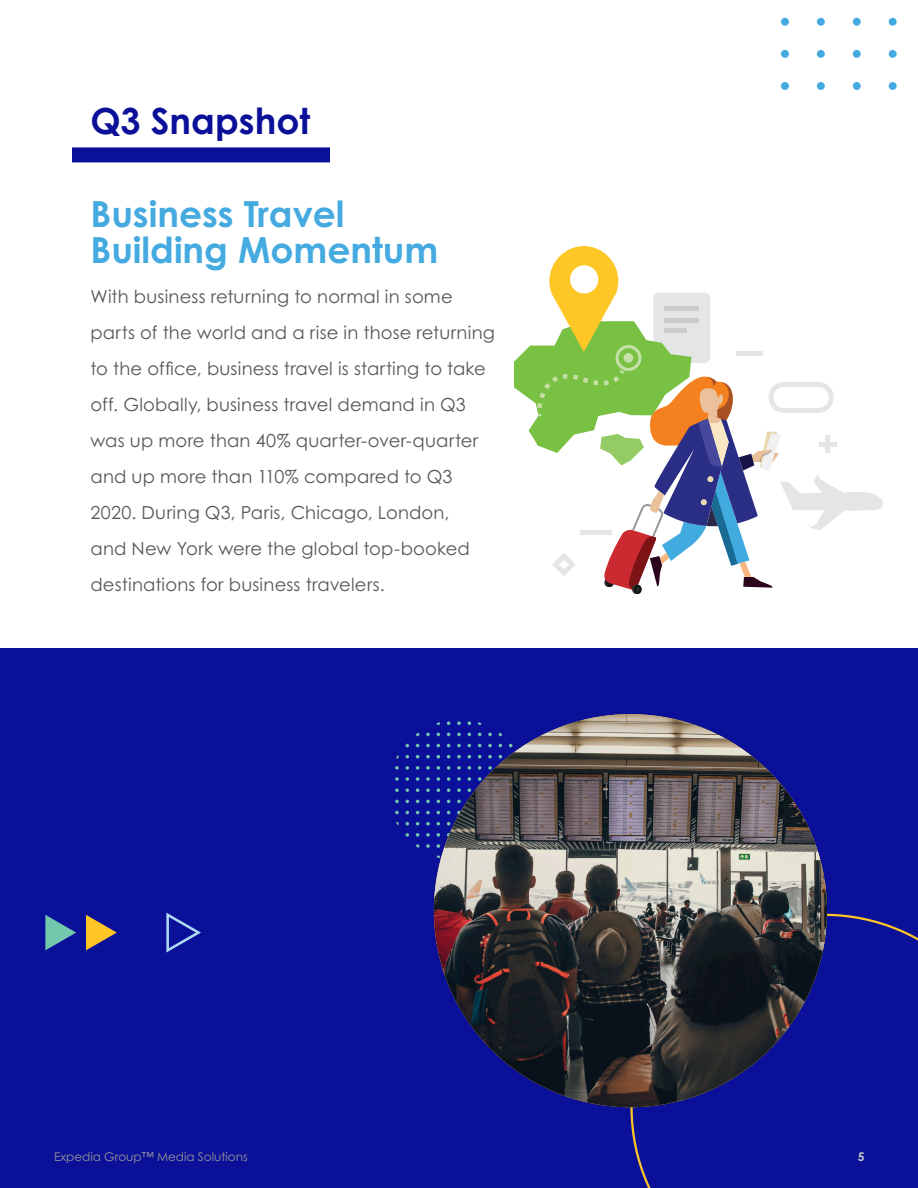
<style>
.page{position:relative;width:918px;height:1188px;background:#fff}
.page>*{position:absolute;margin:0;border:0;box-sizing:border-box;transform-origin:0 0}
.t1{font:700 36px "Century Gothic Std";color:#44aae0}
.t2{font:700 36px "Century Gothic Std";color:#0b1099}
.Body_Copy{font:18px/36px "Century Gothic Std";letter-spacing:.01em;color:#58585a}
.t3{font:12px "Century Gothic Std";color:#939598}
.t4{font:700 12px "Century Gothic Std";color:#c6c8ca}
</style>
<div class="page">
<div style="left:0;top:648px;width:918px;height:540px;background:#0b1099"></div>
<svg style="left:630px;top:914px;width:288px;height:274px"></svg>
<div style="left:889px;top:82px;width:8px;height:8px;background:#44aae0;border-radius:50%"></div>
<div style="left:853px;top:82px;width:8px;height:8px;background:#44aae0;border-radius:50%"></div>
<div style="left:817px;top:82px;width:8px;height:8px;background:#44aae0;border-radius:50%"></div>
<div style="left:781px;top:82px;width:8px;height:8px;background:#44aae0;border-radius:50%"></div>
<div style="left:889px;top:50px;width:8px;height:8px;background:#44aae0;border-radius:50%"></div>
<div style="left:853px;top:50px;width:8px;height:8px;background:#44aae0;border-radius:50%"></div>
<div style="left:817px;top:50px;width:8px;height:8px;background:#44aae0;border-radius:50%"></div>
<div style="left:781px;top:50px;width:8px;height:8px;background:#44aae0;border-radius:50%"></div>
<div style="left:889px;top:18px;width:8px;height:8px;background:#44aae0;border-radius:50%"></div>
<div style="left:853px;top:18px;width:8px;height:8px;background:#44aae0;border-radius:50%"></div>
<div style="left:817px;top:18px;width:8px;height:8px;background:#44aae0;border-radius:50%"></div>
<div style="left:781px;top:18px;width:8px;height:8px;background:#44aae0;border-radius:50%"></div>
<svg style="left:86px;top:915px;width:31px;height:35px"></svg>
<svg style="left:166px;top:913px;width:35px;height:40px"></svg>
<svg style="left:45px;top:915px;width:31px;height:35px"></svg>
<svg style="left:488px;top:733px;width:4px;height:3px"></svg>
<svg style="left:488px;top:744px;width:4px;height:3px"></svg>
<svg style="left:488px;top:755px;width:4px;height:3px"></svg>
<svg style="left:488px;top:766px;width:4px;height:4px"></svg>
<svg style="left:478px;top:766px;width:3px;height:4px"></svg>
<svg style="left:478px;top:777px;width:3px;height:4px"></svg>
<svg style="left:468px;top:721px;width:3px;height:4px"></svg>
<svg style="left:468px;top:766px;width:3px;height:4px"></svg>
<svg style="left:468px;top:777px;width:3px;height:4px"></svg>
<svg style="left:468px;top:788px;width:3px;height:4px"></svg>
<svg style="left:457px;top:721px;width:4px;height:4px"></svg>
<svg style="left:457px;top:733px;width:4px;height:3px"></svg>
<svg style="left:457px;top:744px;width:4px;height:3px"></svg>
<svg style="left:457px;top:755px;width:4px;height:3px"></svg>
<svg style="left:457px;top:766px;width:4px;height:4px"></svg>
<svg style="left:457px;top:777px;width:4px;height:4px"></svg>
<svg style="left:457px;top:788px;width:4px;height:4px"></svg>
<svg style="left:457px;top:800px;width:4px;height:3px"></svg>
<svg style="left:447px;top:721px;width:3px;height:4px"></svg>
<svg style="left:447px;top:766px;width:3px;height:4px"></svg>
<svg style="left:447px;top:777px;width:3px;height:4px"></svg>
<svg style="left:447px;top:788px;width:3px;height:4px"></svg>
<svg style="left:437px;top:766px;width:3px;height:4px"></svg>
<svg style="left:437px;top:777px;width:3px;height:4px"></svg>
<svg style="left:437px;top:788px;width:3px;height:4px"></svg>
<svg style="left:437px;top:833px;width:3px;height:4px"></svg>
<svg style="left:437px;top:844px;width:3px;height:4px"></svg>
<svg style="left:426px;top:733px;width:4px;height:3px"></svg>
<svg style="left:426px;top:744px;width:4px;height:3px"></svg>
<svg style="left:426px;top:755px;width:4px;height:3px"></svg>
<svg style="left:426px;top:766px;width:4px;height:4px"></svg>
<svg style="left:426px;top:777px;width:4px;height:4px"></svg>
<svg style="left:426px;top:788px;width:4px;height:4px"></svg>
<svg style="left:426px;top:800px;width:4px;height:3px"></svg>
<svg style="left:426px;top:811px;width:4px;height:3px"></svg>
<svg style="left:426px;top:822px;width:4px;height:3px"></svg>
<svg style="left:426px;top:833px;width:4px;height:4px"></svg>
<svg style="left:426px;top:844px;width:4px;height:4px"></svg>
<svg style="left:416px;top:766px;width:3px;height:4px"></svg>
<svg style="left:416px;top:777px;width:3px;height:4px"></svg>
<svg style="left:416px;top:788px;width:3px;height:4px"></svg>
<svg style="left:416px;top:833px;width:3px;height:4px"></svg>
<svg style="left:406px;top:766px;width:3px;height:4px"></svg>
<svg style="left:406px;top:777px;width:3px;height:4px"></svg>
<svg style="left:406px;top:788px;width:3px;height:4px"></svg>
<svg style="left:406px;top:833px;width:3px;height:4px"></svg>
<svg style="left:395px;top:766px;width:4px;height:4px"></svg>
<svg style="left:395px;top:777px;width:4px;height:4px"></svg>
<svg style="left:395px;top:788px;width:4px;height:4px"></svg>
<svg style="left:395px;top:800px;width:4px;height:3px"></svg>
<svg style="left:395px;top:811px;width:4px;height:3px"></svg>
<img style="left:434px;top:714px;width:393px;height:393px;border-radius:197px">
<div style="left:72px;top:147px;width:258px;height:15px;background:#0b1099"></div>
<svg style="left:514px;top:246px;width:369px;height:348px"></svg>
<p class="t2" style="left:90px;top:99px;width:221px">Q3 Snapshot</p>
<p class="t1" style="left:90px;top:191px;width:256px">Business Travel</p>
<p class="t1" style="left:90px;top:227px;width:349px">Building Momentum</p>
<p class="Body_Copy" style="left:90px;top:279px;width:406px">With business returning to normal in some parts of the world and a rise in those returning to the office, business travel is starting to take off. Globally, business travel demand in Q3 was up more than 40% quarter-over-quarter and up more than 110% compared to Q3<br>2020. During Q3, Paris, Chicago, London,<br>and New York were the global top-booked destinations for business travelers.</p>
<p class="t3" style="left:54px;top:1150px;width:195px">Expedia Group™ Media Solutions</p>
<p class="t4" style="left:858px;top:1149px;width:8px">5</p>
</div>
